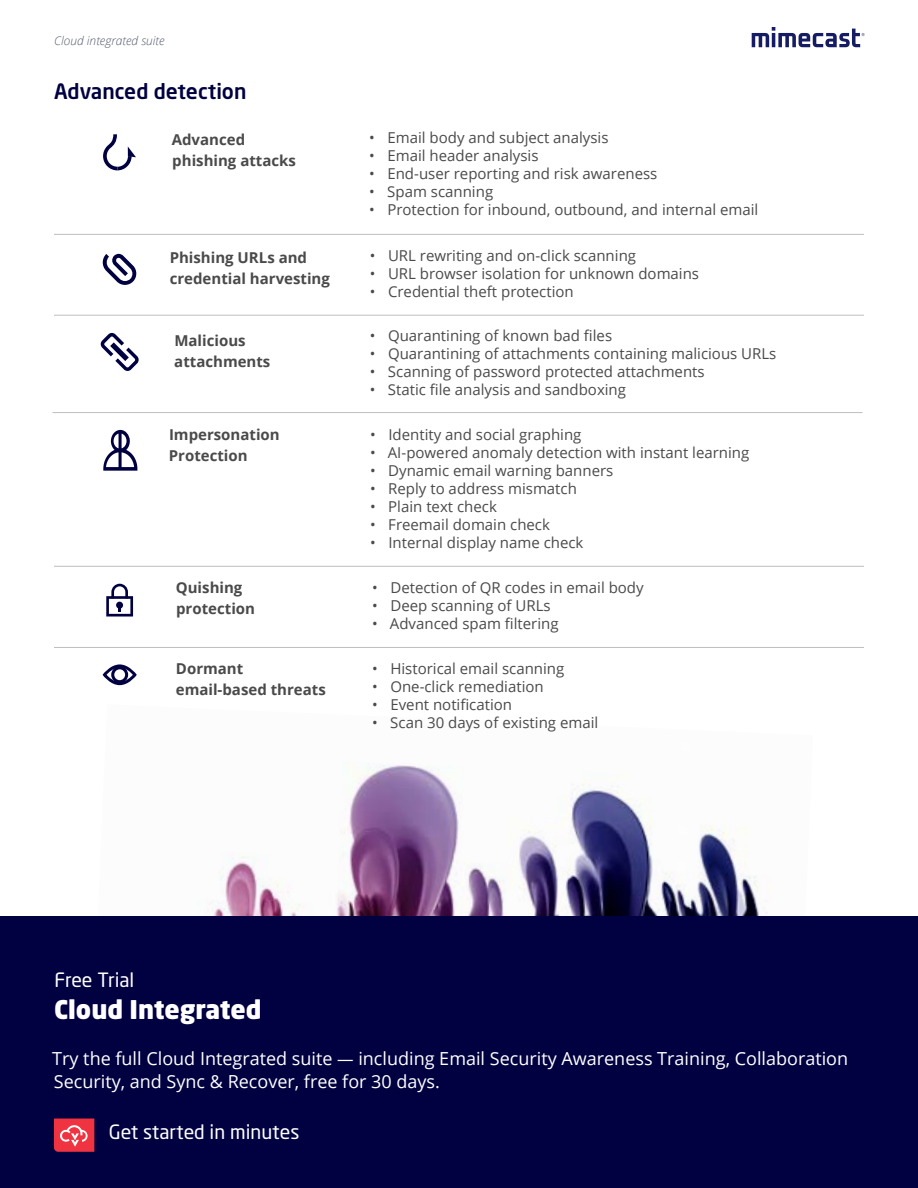
<style>
.page{position:relative;width:918px;height:1188px;background:#fff}
.page>*{position:absolute;margin:0;border:0;box-sizing:border-box;transform-origin:0 0}
.t1{font:900 25.5px "Neo Sans W1 G";color:#fff}
.t2{font:500 21px "Neo Sans W1 G";color:#010041}
.t3{font:19.5px "Neo Sans W1 G";color:#fff}
.t4{font:18px/22.5px "Open Sans";color:#fff}
.t5{font:15px "Open Sans";color:#4a4a4a}
.t6{font:700 15px/21px "Open Sans";color:#4a4a4a}
.t7{font:italic 300 12px "Open Sans";color:#555b6f}
.s1{font-size:16.5px}
</style>
<div class="page">
<svg style="left:752px;top:27px;width:113px;height:20px"></svg>
<img style="left:209px;top:764px;width:558px;height:152px">
<div style="left:0;top:916px;width:918px;height:272px;background:#010041"></div>
<hr style="left:54px;top:234px;width:810px;height:1px;background:#bebebe">
<svg style="left:103px;top:134px;width:33px;height:36px"></svg>
<svg style="left:101px;top:333px;width:38px;height:38px"></svg>
<svg style="left:102px;top:254px;width:35px;height:31px"></svg>
<svg style="left:103px;top:430px;width:34px;height:41px"></svg>
<svg style="left:106px;top:584px;width:27px;height:33px"></svg>
<svg style="left:103px;top:664px;width:34px;height:21px"></svg>
<hr style="left:54px;top:315px;width:810px;height:1px;background:#bebebe">
<hr style="left:52px;top:412px;width:811px;height:1px;background:#bebebe">
<hr style="left:54px;top:566px;width:810px;height:1px;background:#bebebe">
<hr style="left:54px;top:647px;width:810px;height:1px;background:#bebebe">
<svg style="left:54px;top:1119px;width:40px;height:33px"></svg>
<p class="t7" style="left:54px;top:32px;width:112px">Cloud integrated suite</p>
<h2 class="t2" style="left:54px;top:78px;width:194px">Advanced detection</h2>
<p class="t6" style="left:172px;top:128px;width:126px">Advanced phishing attacks</p>
<p class="t5" style="left:369px;top:127px;width:241px">• Email body and subject analysis</p>
<p class="t5" style="left:369px;top:145px;width:171px">• Email header analysis</p>
<p class="t5" style="left:369px;top:163px;width:290px">• End-user reporting and risk awareness</p>
<p class="t5" style="left:369px;top:181px;width:125px">• Spam scanning</p>
<p class="t5" style="left:369px;top:199px;width:391px">• Protection for inbound, outbound, and internal email</p>
<p class="t6" style="left:170px;top:247px;width:162px">Phishing URLs and credential harvesting</p>
<p class="t5" style="left:370px;top:245px;width:268px">• URL rewriting and on-click scanning</p>
<p class="t5" style="left:370px;top:263px;width:331px">• URL browser isolation for unknown domains</p>
<p class="t5" style="left:370px;top:281px;width:205px">• Credential theft protection</p>
<p class="t6" style="left:174px;top:330px;width:98px">Malicious attachments</p>
<p class="t5" style="left:370px;top:326px;width:244px">• Quarantining of known bad files</p>
<p class="t5" style="left:370px;top:344px;width:408px">• Quarantining of attachments containing malicious URLs</p>
<p class="t5" style="left:370px;top:362px;width:336px">• Scanning of password protected attachments</p>
<p class="t5" style="left:370px;top:380px;width:258px">• Static file analysis and sandboxing</p>
<p class="t6" style="left:169px;top:423px;width:112px">Impersonation<br>Protection</p>
<p class="t5" style="left:370px;top:424px;width:213px">• Identity and social graphing</p>
<p class="t5" style="left:370px;top:442px;width:381px">• AI-powered anomaly detection with instant learning</p>
<p class="t5" style="left:370px;top:460px;width:245px">• Dynamic email warning banners</p>
<p class="t5" style="left:370px;top:478px;width:208px">• Reply to address mismatch</p>
<p class="t5" style="left:370px;top:496px;width:128px">• Plain text check</p>
<p class="t5" style="left:370px;top:514px;width:181px">• Freemail domain check</p>
<p class="t5" style="left:370px;top:532px;width:215px">• Internal display name check</p>
<p class="t6" style="left:176px;top:576px;width:81px">Quishing protection</p>
<p class="t5" style="left:372px;top:577px;width:273px">• Detection of QR codes in email body</p>
<p class="t5" style="left:372px;top:595px;width:180px">• Deep scanning of URLs</p>
<p class="t5" style="left:372px;top:613px;width:188px">• Advanced spam filtering</p>
<p class="t6" style="left:176px;top:657px;width:151px">Dormant email-based threats</p>
<p class="t5" style="left:372px;top:658px;width:194px">• Historical email scanning</p>
<p class="t5" style="left:372px;top:676px;width:173px">• One-click remediation</p>
<p class="t5" style="left:372px;top:694px;width:141px">• Event notification</p>
<p class="t5" style="left:372px;top:712px;width:228px">• Scan 30 days of existing email</p>
<h3 class="t3" style="left:54px;top:968px;width:81px">Free Trial</h3>
<h1 class="t1" style="left:54px;top:992px;width:209px">Cloud Integrated</h1>
<p class="t4" style="left:52px;top:1047px;width:797px">Try the full Cloud Integrated suite <span class="s1">—</span> including Email Security Awareness Training, Collaboration<br>Security, and Sync &amp; Recover, free for 30 days.</p>
<h3 class="t3" style="left:109px;top:1120px;width:192px">Get started in minutes</h3>
</div>
